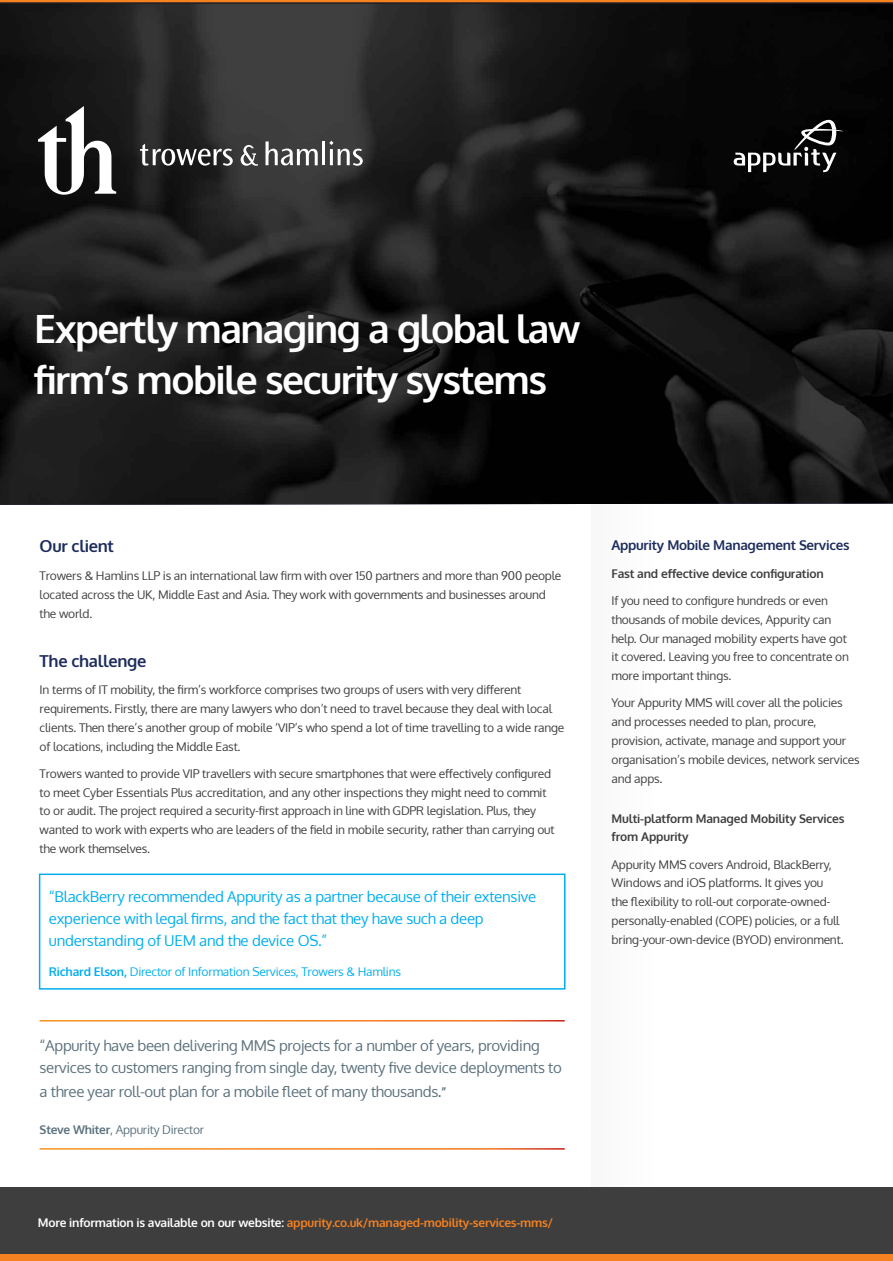
<style>
.page{position:relative;width:893px;height:1261px;background:#fff}
.page>*{position:absolute;margin:0;border:0;box-sizing:border-box;transform-origin:0 0}
.sub_heading{font:700 39px/51px "Oxygen";letter-spacing:-.04em;color:#fff}
.sub_heading-2{font:700 16.5px "Oxygen";letter-spacing:-.02em;color:#1d2c5c}
.main_body{font:15px/21.8px "Oxygen";letter-spacing:-.02em;color:#5b717c}
.main_body-2{font:15px/21.8px "Oxygen";letter-spacing:-.015em;color:#00aeef}
.sub_heading-3{font:700 13.5px "Oxygen";letter-spacing:-.02em;color:#1d2c5c}
.main_body-3{font:12px/18.8px "Oxygen";letter-spacing:-.015em;color:#3e3e3f}
.sub_heading-4{font:700 12px "Oxygen";letter-spacing:-.02em;color:#f58120}
.main_body-4{font:700 12px/18.8px "Oxygen";letter-spacing:-.015em;color:#3e3e3f}
.main_body-5{font:12px "Oxygen";letter-spacing:-.015em;color:#00aeef}
.main_body-6{font:12px "Oxygen";letter-spacing:-.02em;color:#5b717c}
.s1{font-weight:700}
.s2{font-weight:700;font-size:13.5px}
.s3{color:#fff}
</style>
<div class="page">
<div style="left:591px;top:126px;width:62px;height:1108px;background:#fafafa"></div>
<img style="left:0;top:4px;width:893px;height:501px">
<div style="left:0;top:1187px;width:893px;height:73px;background:#3e3e3f"></div>
<div style="left:0;top:1254px;width:893px;height:6px;background:#f58120"></div>
<div style="left:39px;top:873px;width:526px;height:116px;border:2px solid #00aeef"></div>
<svg style="left:38px;top:106px;width:78px;height:89px"></svg>
<svg style="left:140px;top:144px;width:93px;height:22px"></svg>
<svg style="left:241px;top:142px;width:17px;height:24px"></svg>
<svg style="left:266px;top:141px;width:52px;height:24px"></svg>
<hr style="left:322px;top:141px;width:3px;height:24px;background:#fff">
<svg style="left:329px;top:141px;width:34px;height:25px"></svg>
<svg style="left:734px;top:120px;width:109px;height:52px;background:#323232"></svg>
<svg style="left:0;top:0;width:893px;height:4px;background:#99561f"></svg>
<p class="sub_heading" style="left:34px;top:304px;width:548px">Expertly managing a global law firm’s mobile security systems</p>
<p class="sub_heading-2" style="left:40px;top:536px;width:76px">Our client</p>
<p class="main_body-3" style="left:40px;top:566px;width:523px">Trowers &amp; Hamlins LLP is an international law firm with over 150 partners and more than 900 people located across the UK, Middle East and Asia. They work with governments and businesses around the world.</p>
<p class="sub_heading-2" style="left:40px;top:650px;width:108px">The challenge</p>
<p class="main_body-3" style="left:40px;top:680px;width:526px">In terms of IT mobility, the firm’s workforce comprises two groups of users with very different requirements. Firstly, there are many lawyers who don’t need to travel because they deal with local clients. Then there’s another group of mobile ‘VIP’s who spend a lot of time travelling to a wide range of locations, including the Middle East.</p>
<p class="main_body-3" style="left:40px;top:764px;width:517px">Trowers wanted to provide VIP travellers with secure smartphones that were effectively configured to meet Cyber Essentials Plus accreditation, and any other inspections they might need to commit to or audit. The project required a security-first approach in line with GDPR legislation. Plus, they wanted to work with experts who are leaders of the field in mobile security, rather than carrying out the work themselves.</p>
<p class="main_body-2" style="left:49px;top:886px;width:489px">“BlackBerry recommended Appurity as a partner because of their extensive experience with legal firms, and the fact that they have such a deep understanding of UEM and the device OS.”</p>
<p class="main_body-5" style="left:49px;top:963px;width:354px"><span class="s1">Richard Elson,</span> Director of Information Services, Trowers &amp; Hamlins</p>
<p class="main_body" style="left:40px;top:1034px;width:524px">“Appurity have been delivering MMS projects for a number of years, providing services to customers ranging from single day, twenty five device deployments to</p>
<p class="main_body" style="left:40px;top:1080px;width:409px">a three year roll-out plan for a mobile fleet of many thousands<span class="s2">.”</span></p>
<p class="main_body-6" style="left:40px;top:1120px;width:166px"><span class="s1">Steve Whiter</span>, Appurity Director</p>
<p class="sub_heading-4" style="left:38px;top:1215px;width:517px"><span class="s3">More information is available on our website:</span> appurity.co.uk/managed-mobility-services-mms/</p>
<p class="sub_heading-3" style="left:612px;top:537px;width:240px">Appurity Mobile Management Services</p>
<p class="main_body-4" style="left:612px;top:564px;width:214px">Fast and effective device configuration</p>
<p class="main_body-3" style="left:612px;top:591px;width:239px">If you need to configure hundreds or even thousands of mobile devices, Appurity can help. Our managed mobility experts have got it covered. Leaving you free to concentrate on more important things.</p>
<p class="main_body-3" style="left:612px;top:693px;width:250px">Your Appurity MMS will cover all the policies and processes needed to plan, procure, provision, activate, manage and support your organisation’s mobile devices, network services and apps.</p>
<p class="main_body-4" style="left:612px;top:809px;width:234px">Multi-platform Managed Mobility Services from Appurity</p>
<p class="main_body-3" style="left:612px;top:854px;width:234px">Appurity MMS covers Android, BlackBerry, Windows and iOS platforms. It gives you<br>the flexibility to roll-out corporate-owned&shy;personally-enabled (COPE) policies, or a full bring-your-own-device (BYOD) environment.</p>
</div>
